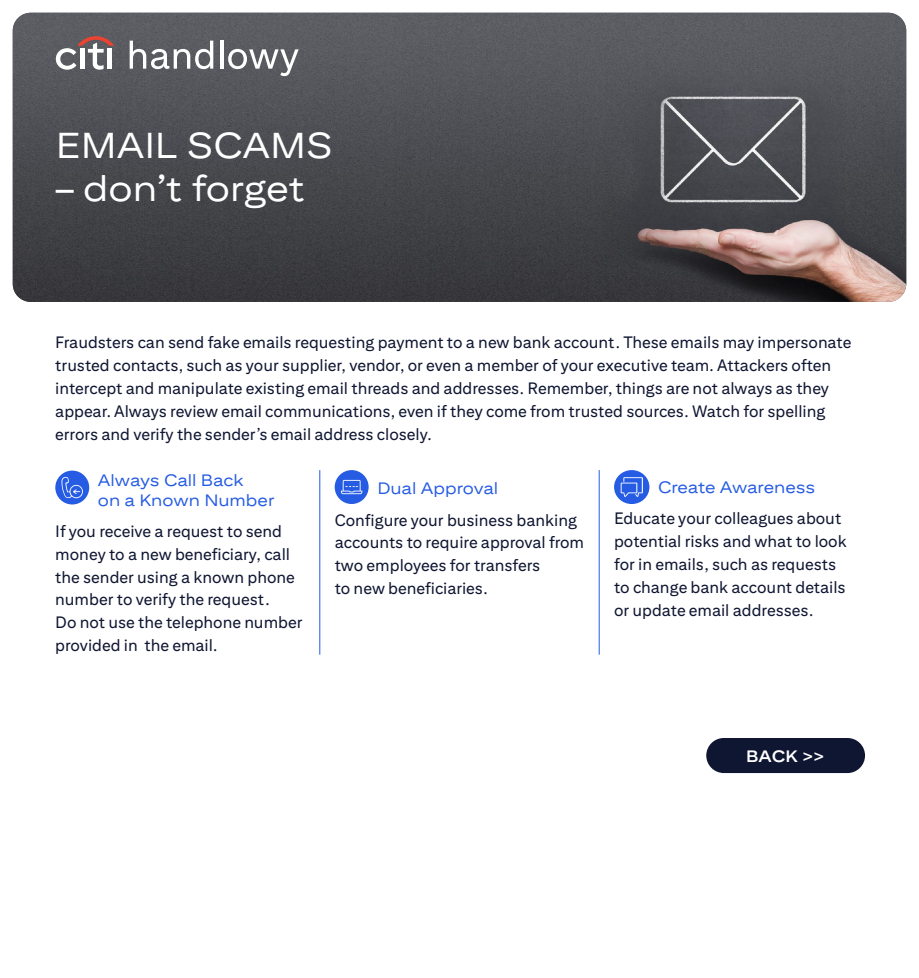
<style>
.page{position:relative;width:919px;height:978px;background:#fff}
.page>*{position:absolute;margin:0;border:0;box-sizing:border-box;transform-origin:0 0}
.t1{font:36px "Citi Sans Display";color:#fff}
.t2{font:16.5px/22.8px "Citi Sans Text";color:#0f1632}
.t3{font:16.5px/19.8px "Citi Sans Display";color:#255be3}
.t4{font:700 16.5px "Citi Sans Display";color:#fff}
</style>
<div class="page">
<img style="left:13px;top:13px;width:893px;height:289px">
<div style="left:706px;top:738px;width:159px;height:35px;background:#0f1632;border-radius:18px"></div>
<svg style="left:56px;top:36px;width:58px;height:34px"></svg>
<svg style="left:130px;top:41px;width:83px;height:28px"></svg>
<hr style="left:220px;top:41px;width:3px;height:28px;background:#fff">
<svg style="left:228px;top:49px;width:70px;height:27px"></svg>
<div style="left:55px;top:471px;width:34px;height:33px;background:#265ce3;border-radius:50%"></div>
<svg style="left:61px;top:477px;width:22px;height:21px"></svg>
<div style="left:334px;top:470px;width:34px;height:34px;background:#265ce3;border-radius:50%"></div>
<svg style="left:341px;top:480px;width:21px;height:14px"></svg>
<div style="left:614px;top:470px;width:35px;height:34px;background:#265ce3;border-radius:50%"></div>
<svg style="left:620px;top:477px;width:23px;height:20px"></svg>
<hr style="left:319px;top:470px;width:1px;height:185px;background:#255be3">
<hr style="left:598px;top:470px;width:1px;height:185px;background:#255be3">
<h1 class="t1" style="left:56px;top:124px;width:278px">EMAIL SCAMS</h1>
<h1 class="t1" style="left:56px;top:168px;width:250px">– don’t forget</h1>
<p class="t2" style="left:55px;top:331px;width:797px">Fraudsters can send fake emails requesting payment to a new bank account. These emails may impersonate trusted contacts, such as your supplier, vendor, or even a member of your executive team. Attackers often intercept and manipulate existing email threads and addresses. Remember, things are not always as they appear. Always review email communications, even if they come from trusted sources. Watch for spelling errors and verify the sender’s email address closely.</p>
<p class="t3" style="left:98px;top:470px;width:178px">Always Call Back<br>on a Known Number</p>
<p class="t2" style="left:55px;top:519px;width:249px">If you receive a request to send money to a new beneficiary, call the sender using a known phone number to verify the request.<br>Do not use the telephone number provided in the email.</p>
<p class="t3" style="left:658px;top:477px;width:159px">Create Awareness</p>
<p class="t2" style="left:614px;top:507px;width:234px">Educate your colleagues about potential risks and what to look for in emails, such as requests to change bank account details or update email addresses.</p>
<p class="t3" style="left:377px;top:478px;width:122px">Dual Approval</p>
<p class="t2" style="left:334px;top:508px;width:251px">Configure your business banking accounts to require approval from two employees for transfers<br>to new beneficiaries.</p>
<p class="t4" style="left:746px;top:746px;width:80px">BACK &gt;&gt;</p>
</div>
